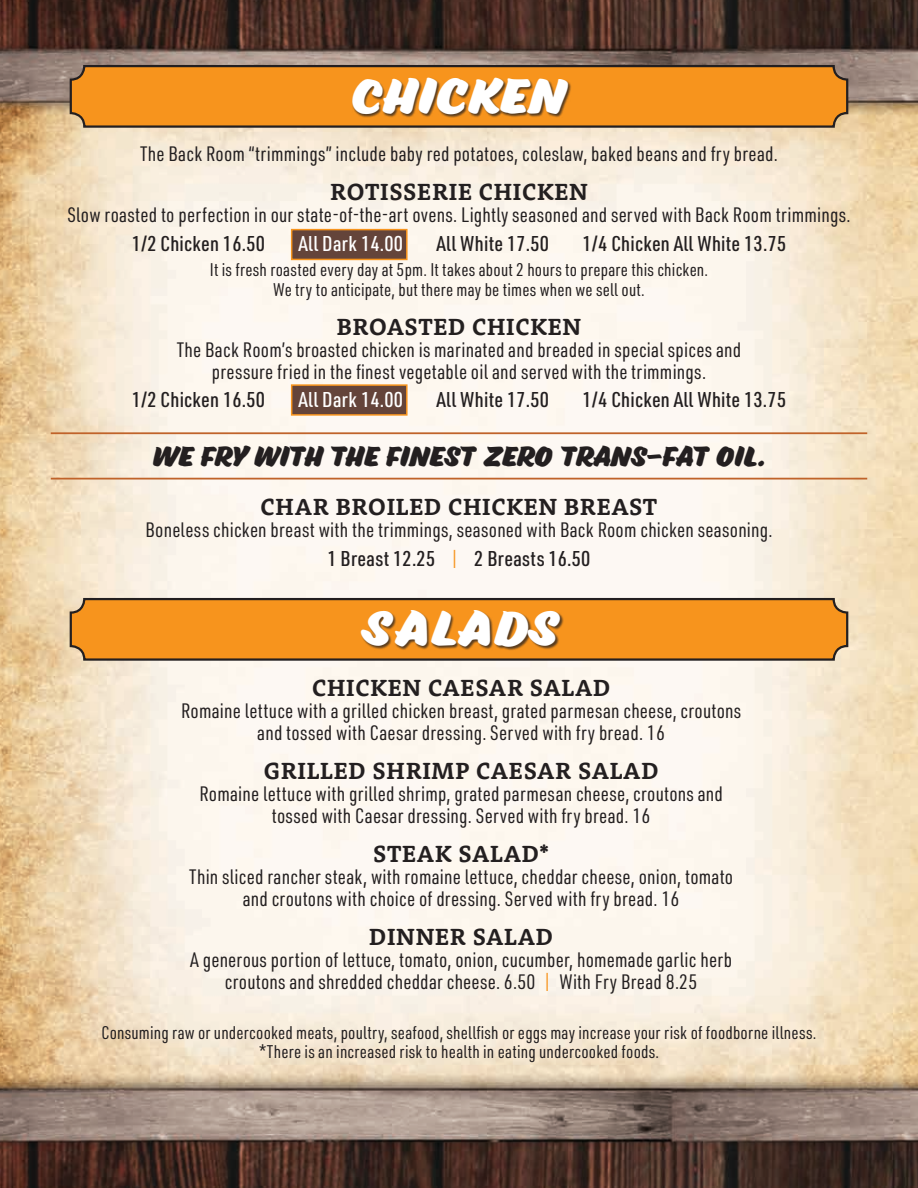
<style>
.page{position:relative;width:918px;height:1188px;background:#fff}
.page>*{position:absolute;margin:0;border:0;box-sizing:border-box;transform-origin:0 0}
.t1{font:45px "Eds Market Bold Slant";letter-spacing:.05em;color:#fff;scale:1.1 1}
.t2{font:25.5px "Eds Market Bold Slant";letter-spacing:.015em;color:#231f20;scale:1.05 1}
.t3{font:700 24px "Rooney";letter-spacing:.03em;color:#231f20}
.t4{font:500 21px "URWDIN Cond";letter-spacing:.01em;color:#231f20;scale:1.04 1}
.t5{font:500 21px "URWDIN Cond";letter-spacing:.01em;color:#fff;scale:1.04 1}
.t6{font:20.4px/22px "URWDIN Cond";letter-spacing:.01em;color:#231f20;text-align:center;scale:1.04 1}
.t7{font:18px/19.5px "URWDIN Cond";letter-spacing:.01em;color:#231f20;text-align:center;scale:1.04 1}
.s1{font-weight:400;font-size:20.4px;color:#f7941d}
.s2{color:#f7941d}
</style>
<div class="page">
<img style="left:0;top:0;width:918px;height:1188px">
<div style="left:71px;top:66px;width:776px;height:61px;background:#f7941d;border-radius:14px"></div>
<div style="left:70px;top:65px;width:778px;height:63px;border:2px solid #231f20;border-radius:14px"></div>
<div style="left:352px;top:78px;width:220px;height:40px;background:#231f20;opacity:.75"></div>
<div style="left:71px;top:599px;width:776px;height:61px;background:#f7941d;border-radius:14px"></div>
<div style="left:70px;top:598px;width:778px;height:63px;border:2px solid #231f20;border-radius:14px"></div>
<div style="left:361px;top:610px;width:203px;height:41px;background:#231f20;opacity:.75"></div>
<hr style="left:51px;top:478px;width:816px;height:2px;background:#c0632a">
<hr style="left:51px;top:432px;width:816px;height:2px;background:#c0632a">
<div style="left:291px;top:384px;width:117px;height:32px;background:#64443a;border:2px solid #f7941d"></div>
<div style="left:291px;top:229px;width:117px;height:31px;background:#64443a;border:2px solid #f7941d"></div>
<div style="left:0;top:191px;width:22px;height:676px;background:#231f20;opacity:.75"></div>
<h1 class="t1" style="left:352px;top:71px;width:195px">CHICKEN</h1>
<p class="t6" style="left:140px;top:142px;width:615px">The Back Room “trimmings” include baby red potatoes, coleslaw, baked beans and fry bread.</p>
<p class="t3" style="left:330px;top:176px;width:259px">ROTISSERIE CHICKEN</p>
<p class="t6" style="left:67px;top:203px;width:755px">Slow roasted to perfection in our state-of-the-art ovens. Lightly seasoned and served with Back Room trimmings.</p>
<p class="t4" style="left:132px;top:229px;width:130px">1/2 Chicken 16.50</p>
<p class="t5" style="left:299px;top:229px;width:102px">All Dark 14.00</p>
<p class="t4" style="left:437px;top:229px;width:110px">All White 17.50</p>
<p class="t4" style="left:583px;top:229px;width:197px">1/4 Chicken All White 13.75</p>
<p class="t7" style="left:210px;top:260px;width:481px">It is fresh roasted every day at 5pm. It takes about 2 hours to prepare this chicken.<br>We try to anticipate, but there may be times when we sell out.</p>
<p class="t3" style="left:337px;top:311px;width:246px">BROASTED CHICKEN</p>
<p class="t6" style="left:177px;top:338px;width:544px">The Back Room’s broasted chicken is marinated and breaded in special spices and pressure fried in the finest vegetable oil and served with the trimmings.</p>
<p class="t4" style="left:132px;top:386px;width:130px">1/2 Chicken 16.50</p>
<p class="t5" style="left:299px;top:386px;width:102px">All Dark 14.00</p>
<p class="t4" style="left:437px;top:386px;width:110px">All White 17.50</p>
<p class="t4" style="left:583px;top:386px;width:197px">1/4 Chicken All White 13.75</p>
<p class="t2" style="left:154px;top:442px;width:583px">WE FRY WITH THE FINEST ZERO TRANS-FAT OIL.</p>
<p class="t3" style="left:261px;top:491px;width:398px">CHAR BROILED CHICKEN BREAST</p>
<p class="t6" style="left:145px;top:518px;width:605px">Boneless chicken breast with the trimmings, seasoned with Back Room chicken seasoning.</p>
<p class="t4" style="left:328px;top:544px;width:254px">1 Breast 12.25 <span class="s1">|</span> 2 Breasts 16.50</p>
<h1 class="t1" style="left:364px;top:603px;width:179px">SALADS</h1>
<p class="t3" style="left:312px;top:672px;width:300px">CHICKEN CAESAR SALAD</p>
<p class="t6" style="left:181px;top:699px;width:540px">Romaine lettuce with a grilled chicken breast, grated parmesan cheese, croutons and tossed with Caesar dressing. Served with fry bread. 16</p>
<p class="t3" style="left:264px;top:755px;width:396px">GRILLED SHRIMP CAESAR SALAD</p>
<p class="t6" style="left:199px;top:782px;width:505px">Romaine lettuce with grilled shrimp, grated parmesan cheese, croutons and tossed with Caesar dressing. Served with fry bread. 16</p>
<p class="t3" style="left:373px;top:838px;width:178px">STEAK SALAD*</p>
<p class="t6" style="left:189px;top:865px;width:525px">Thin sliced rancher steak, with romaine lettuce, cheddar cheese, onion, tomato and croutons with choice of dressing. Served with fry bread. 16</p>
<p class="t3" style="left:369px;top:921px;width:185px">DINNER SALAD</p>
<p class="t6" style="left:190px;top:948px;width:523px">A generous portion of lettuce, tomato, onion, cucumber, homemade garlic herb croutons and shredded cheddar cheese. 6.50 <span class="s2">|</span> With Fry Bread 8.25</p>
<p class="t7" style="left:101px;top:1022px;width:689px">Consuming raw or undercooked meats, poultry, seafood, shellfish or eggs may increase your risk of foodborne illness. *There is an increased risk to health in eating undercooked foods.</p>
</div>
